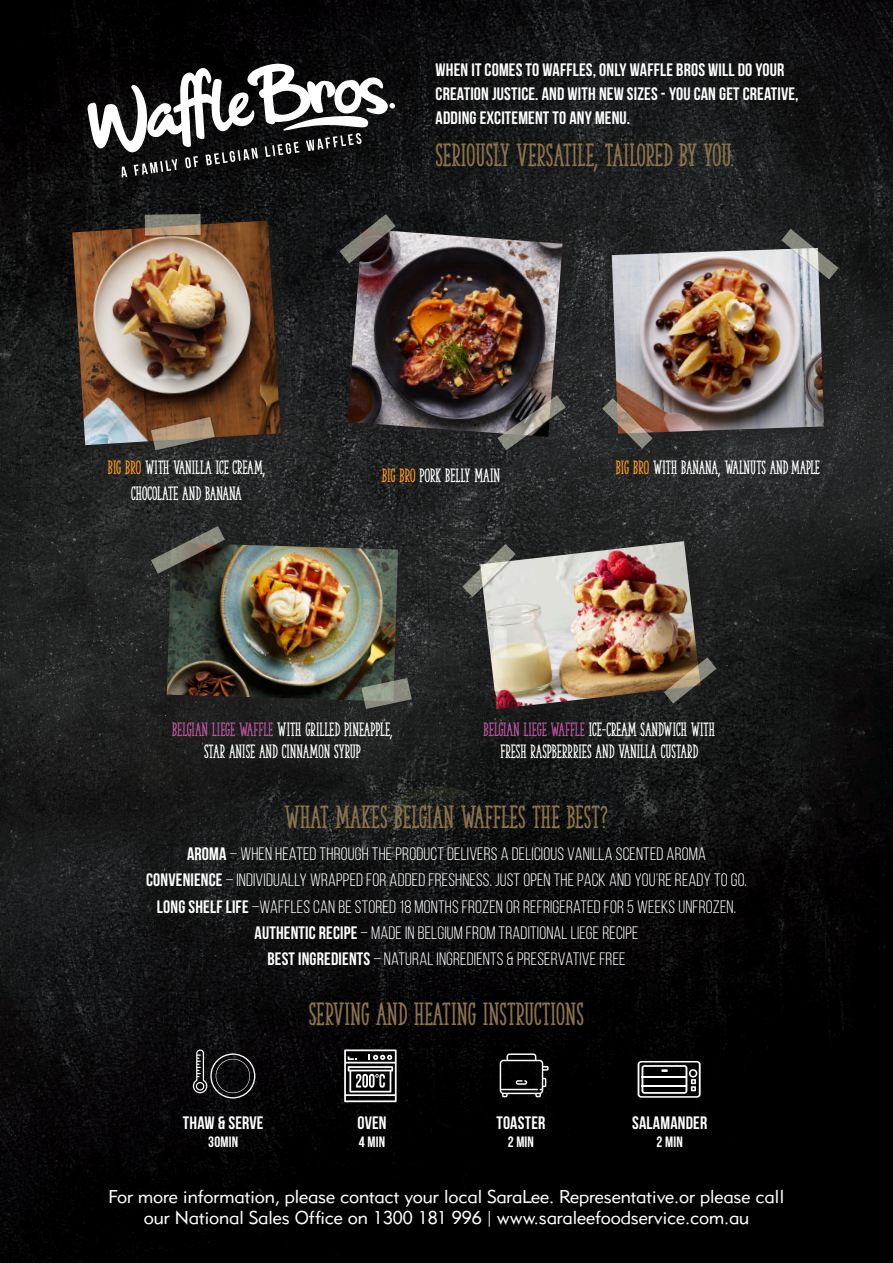
<style>
.page{position:relative;width:893px;height:1263px;background:#fff}
.page>*{position:absolute;margin:0;border:0;box-sizing:border-box;transform-origin:0 0}
.t1{font:30px "The Serif Hand Extrablack";color:#8b734b}
.t2{font:18px "Bebas Neue";letter-spacing:.01em;color:#fff}
.t3{font:18px/21.6px "The Serif Hand Extrablack";color:#fff;text-align:center}
.t4{font:18px/24px "Bebas Neue";letter-spacing:.01em;color:#fff}
.t5{font:18px/21.6px "Gothic CG No 2";color:#fff;text-align:center}
.t6{font:15px "Bebas Neue";letter-spacing:.01em;color:#fff}
.s1{color:#f7931d}
.s2{color:#bc55a1}
.s3{font-style:inherit}
.s4{font-weight:700}
</style>
<div class="page">
<img style="left:0;top:0;width:893px;height:1263px">
<svg style="left:500px;top:1053px;width:49px;height:44px;background:#302f2f"></svg>
<svg style="left:344px;top:1049px;width:53px;height:53px"></svg>
<svg style="left:193px;top:1049px;width:62px;height:49px;background:#2a292b"></svg>
<svg style="left:638px;top:1061px;width:63px;height:37px;background:#4e4e4e"></svg>
<hr style="left:641px;top:1077px;width:46px;height:1px;background:#fff">
<hr style="left:641px;top:1085px;width:46px;height:2px;background:#fff">
<div style="left:65px;top:214px;width:233px;height:248px;background:#231f20;opacity:.75"></div>
<img style="left:72px;top:220px;width:209px;height:225px">
<div style="left:151px;top:417px;width:66px;height:36px;background:#231f20;opacity:.75"></div>
<svg style="left:151px;top:417px;width:64px;height:33px;background:#846d57"></svg>
<div style="left:145px;top:214px;width:58px;height:24px;background:#231f20;opacity:.75"></div>
<svg style="left:145px;top:214px;width:56px;height:22px"></svg>
<div style="left:342px;top:223px;width:235px;height:228px;background:#231f20;opacity:.55"></div>
<img style="left:348px;top:229px;width:215px;height:208px">
<div style="left:339px;top:214px;width:59px;height:52px;background:#231f20;opacity:.75"></div>
<svg style="left:339px;top:214px;width:57px;height:49px;background:#443f3e"></svg>
<div style="left:497px;top:395px;width:71px;height:58px;background:#231f20;opacity:.75"></div>
<svg style="left:497px;top:395px;width:69px;height:55px;background:#545251"></svg>
<div style="left:606px;top:242px;width:233px;height:207px;background:#231f20;opacity:.55"></div>
<img style="left:612px;top:248px;width:212px;height:186px">
<div style="left:602px;top:398px;width:53px;height:53px;background:#231f20;opacity:.75"></div>
<svg style="left:602px;top:398px;width:51px;height:51px;background:#70594a"></svg>
<div style="left:781px;top:229px;width:60px;height:53px;background:#231f20;opacity:.75"></div>
<svg style="left:781px;top:229px;width:57px;height:50px;background:#7d7f7e"></svg>
<svg style="left:87px;top:63px;width:308px;height:115px"></svg>
<div style="left:161px;top:537px;width:251px;height:179px;background:#231f20"></div>
<img style="left:167px;top:543px;width:231px;height:158px">
<div style="left:361px;top:678px;width:53px;height:33px;background:#231f20"></div>
<svg style="left:361px;top:678px;width:51px;height:31px"></svg>
<div style="left:151px;top:526px;width:76px;height:50px;background:#231f20;opacity:.75"></div>
<svg style="left:151px;top:526px;width:74px;height:48px"></svg>
<div style="left:475px;top:536px;width:239px;height:186px;background:#231f20"></div>
<img style="left:480px;top:541px;width:220px;height:168px">
<div style="left:664px;top:657px;width:55px;height:49px;background:#231f20;opacity:.75"></div>
<svg style="left:664px;top:657px;width:52px;height:47px"></svg>
<div style="left:462px;top:544px;width:56px;height:55px;background:#231f20;opacity:.75"></div>
<svg style="left:462px;top:544px;width:54px;height:53px;background:#878883"></svg>
<p class="t4" style="left:436px;top:58px;width:364px">WHEN IT COMES TO WAFFLES, ONLY WAFFLE BROS WILL DO YOUR<br>CREATION JUSTICE. AND WITH NEW SIZES - YOU CAN GET CREATIVE,<br>ADDING EXCITEMENT TO ANY MENU.</p>
<p class="t1" style="left:436px;top:137px;width:300px">SERIOUSLY VERSATILE, TAILORED BY YOU.</p>
<p class="t3" style="left:108px;top:456px;width:159px"><span class="s1">BIG BRO</span> WITH VANILLA ICE CREAM,</p>
<p class="t3" style="left:616px;top:456px;width:206px"><span class="s1">BIG BRO</span> WITH BANANA, WALNUTS AND MAPLE</p>
<p class="t3" style="left:131px;top:482px;width:112px">CHOCOLATE AND BANANA</p>
<p class="t3" style="left:382px;top:464px;width:120px"><span class="s1">BIG BRO</span> PORK BELLY MAIN</p>
<p class="t3" style="left:172px;top:718px;width:222px"><span class="s2">BELGIAN LIEGE WAFFLE</span> WITH GRILLED PINEAPPLE,<br>STAR ANISE AND CINNAMON SYRUP</p>
<p class="t3" style="left:484px;top:718px;width:233px"><span class="s2">BELGIAN LIEGE WAFFLE</span> ICE-CREAM SANDWICH WITH<br>FRESH RASPBERRRIES AND VANILLA CUSTARD</p>
<p class="t1" style="left:284px;top:798px;width:326px">WHAT MAKES BELGIAN WAFFLES THE BEST?</p>
<p class="t2" style="left:187px;top:844px;width:520px"><span class="s3">AROMA</span> – WHEN HEATED THROUGH THE PRODUCT DELIVERS A DELICIOUS VANILLA SCENTED AROMA</p>
<p class="t2" style="left:146px;top:870px;width:602px"><span class="s3">CONVENIENCE</span> – INDIVIDUALLY WRAPPED FOR ADDED FRESHNESS. JUST OPEN THE PACK AND YOU’RE READY TO GO.</p>
<p class="t2" style="left:157px;top:897px;width:581px"><span class="s3">LONG SHELF LIFE</span> –WAFFLES CAN BE STORED 18 MONTHS FROZEN OR REFRIGERATED FOR 5 WEEKS UNFROZEN.</p>
<p class="t2" style="left:255px;top:923px;width:385px"><span class="s3">AUTHENTIC RECIPE</span> – MADE IN BELGIUM FROM TRADITIONAL LIEGE RECIPE</p>
<p class="t2" style="left:267px;top:949px;width:360px"><span class="s4">BEST INGREDIENTS</span> – NATURAL INGREDIENTS &amp; PRESERVATIVE FREE</p>
<p class="t4" style="left:183px;top:1110px;width:82px">THAW &amp; SERVE</p>
<p class="t6" style="left:208px;top:1133px;width:31px">30MIN</p>
<p class="t1" style="left:309px;top:996px;width:277px">SERVING AND HEATING INSTRUCTIONS</p>
<p class="t4" style="left:357px;top:1110px;width:31px">OVEN</p>
<p class="t6" style="left:359px;top:1133px;width:28px">4 MIN</p>
<p class="t4" style="left:496px;top:1110px;width:50px">TOASTER</p>
<p class="t6" style="left:508px;top:1133px;width:28px">2 MIN</p>
<p class="t4" style="left:632px;top:1110px;width:77px">SALAMANDER</p>
<p class="t6" style="left:657px;top:1133px;width:28px">2 MIN</p>
<p class="t5" style="left:108px;top:1185px;width:678px">For more information, please contact your local SaraLee. Representative.or please call our National Sales Office on 1300 181 996 | www.saraleefoodservice.com.au</p>
</div>
